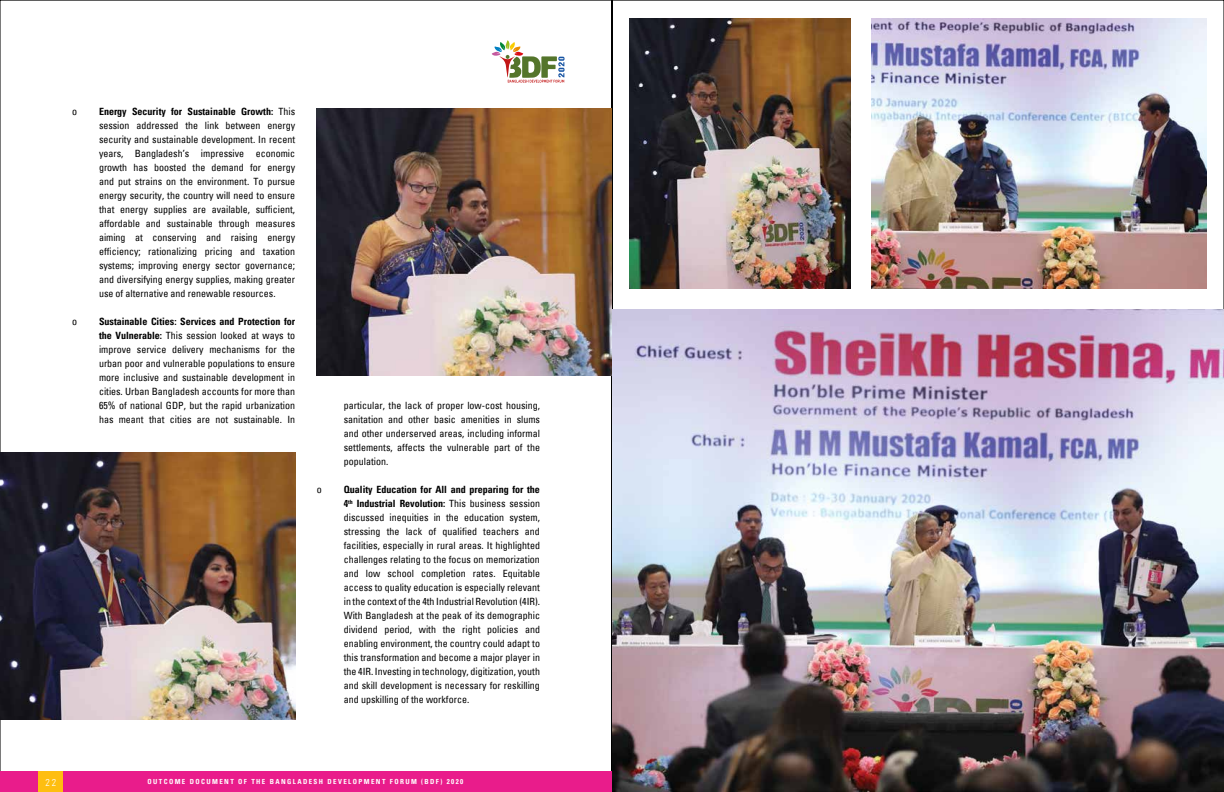
<style>
.page{position:relative;width:1224px;height:792px;background:#fff}
.page>*{position:absolute;margin:0;border:0;box-sizing:border-box;transform-origin:0 0}
.t1{font:condensed 10px/14px "Univers";color:#000;text-align:justify}
.t2{font:300 condensed 10px "Univers LT";color:#fff}
.t3{font:700 condensed 7px "Univers LT";letter-spacing:.2em;color:#fff}
.s1{font-weight:700}
</style>
<div class="page">
<div style="left:0;top:772px;width:612px;height:20px;background:#e91c8b"></div>
<div style="left:39px;top:772px;width:24px;height:20px;background:#febe10"></div>
<svg style="left:492px;top:40px;width:73px;height:43px"></svg>
<img style="left:0;top:452px;width:295px;height:268px">
<img style="left:317px;top:108px;width:295px;height:268px">
<img style="left:630px;top:18px;width:221px;height:271px">
<img style="left:612px;top:310px;width:612px;height:482px">
<img style="left:872px;top:18px;width:335px;height:271px">
<p class="t1" style="left:72px;top:105px;width:6px">o</p>
<p class="t1" style="left:99px;top:105px;width:198px"><span class="s1">Energy Security for Sustainable Growth:</span> This session addressed the link between energy security and sustainable development. In recent years, Bangladesh’s impressive economic growth has boosted the demand for energy and put strains on the environment. To pursue energy security, the country will need to ensure that energy supplies are available, sufficient, affordable and sustainable through measures aiming at conserving and raising energy efficiency; rationalizing pricing and taxation systems; improving energy sector governance; and diversifying energy supplies, making greater use of alternative and renewable resources.</p>
<p class="t1" style="left:72px;top:315px;width:6px">o</p>
<p class="t1" style="left:99px;top:315px;width:198px"><span class="s1">Sustainable Cities: Services and Protection for the Vulnerable:</span> This session looked at ways to improve service delivery mechanisms for the urban poor and vulnerable populations to ensure more inclusive and sustainable development in cities. Urban Bangladesh accounts for more than 65% of national GDP, but the rapid urbanization has meant that cities are not sustainable. In</p>
<p class="t1" style="left:344px;top:398px;width:198px">particular, the lack of proper low-cost housing, sanitation and other basic amenities in slums and other underserved areas, including informal settlements, affects the vulnerable part of the population.</p>
<p class="t1" style="left:317px;top:482px;width:6px">o</p>
<p class="t1" style="left:344px;top:482px;width:198px"><span class="s1">Quality Education for All and preparing for the 4</span><sup>th</sup> <span class="s1">Industrial Revolution:</span> This business session discussed inequities in the education system, stressing the lack of qualified teachers and facilities, especially in rural areas. It highlighted challenges relating to the focus on memorization and low school completion rates. Equitable access to quality education is especially relevant in the context of the 4th Industrial Revolution (4IR).<br>With Bangladesh at the peak of its demographic dividend period, with the right policies and enabling environment, the country could adapt to this transformation and become a major player in the 4IR. Investing in technology, digitization, youth and skill development is necessary for reskilling and upskilling of the workforce.</p>
<p class="t2" style="left:46px;top:776px;width:12px">22</p>
<p class="t3" style="left:148px;top:777px;width:317px">OUTCOME DOCUMENT OF THE BANGLADESH DEVELOPMENT FORUM (BDF) 2020</p>
</div>
